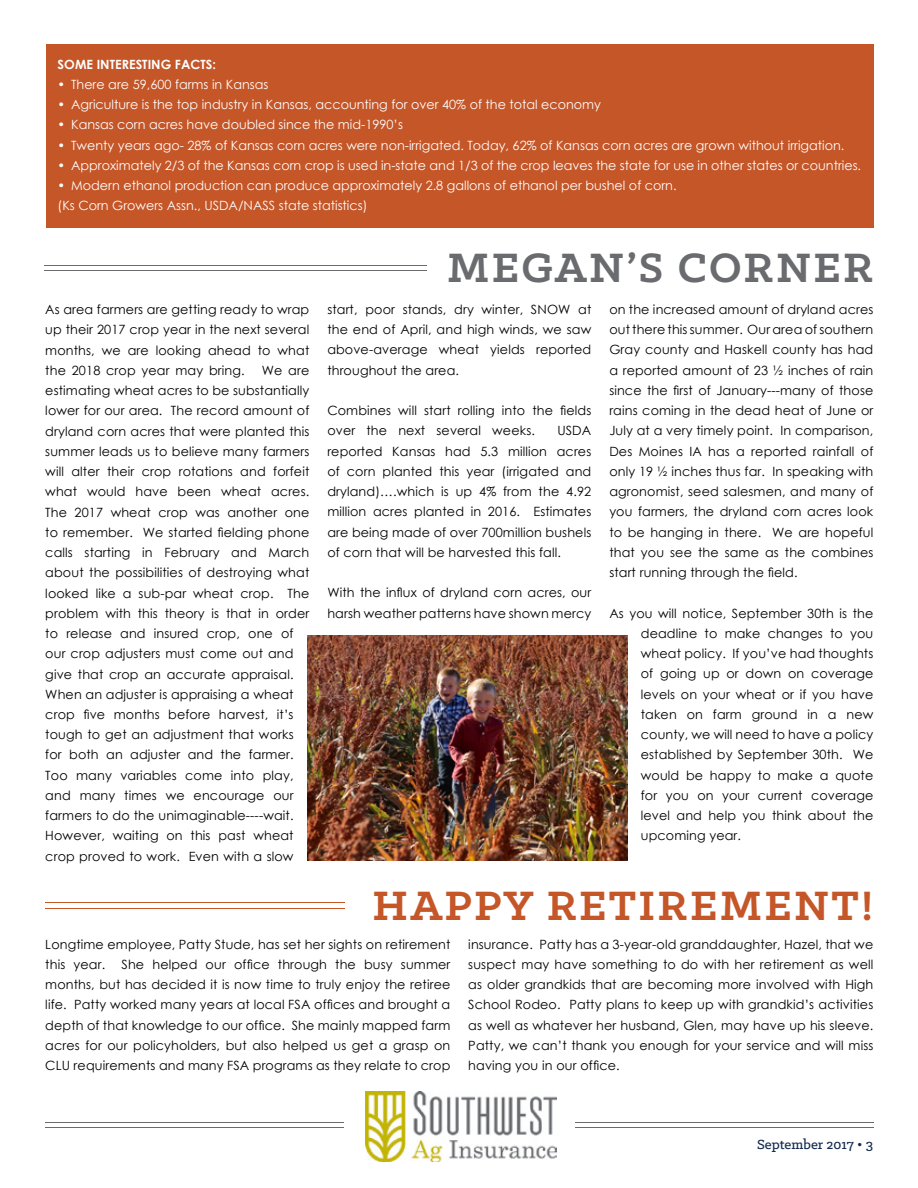
<style>
.page{position:relative;width:918px;height:1188px;background:#fff}
.page>*{position:absolute;margin:0;border:0;box-sizing:border-box;transform-origin:0 0}
.t1{font:700 46.5px "Klinic Slab";letter-spacing:.05em;color:#c45628}
.t2{font:700 46.5px "Klinic Slab";letter-spacing:.05em;color:#6a6b6f}
.t3{font:500 15px "Klinic Slab";color:#12284c}
.t4{font:12.75px/20.2px "Century Gothic";letter-spacing:.01em;color:#000;text-align:justify}
.t5{font:12.75px/20.2px "Century Gothic";color:#fff}
.t6{font:700 12.75px "Century Gothic";color:#fff}
</style>
<div class="page">
<div style="left:46px;top:45px;width:828px;height:183px;background:#c45628"></div>
<hr style="left:45px;top:265px;width:382px;height:1px;background:#6a6b6f">
<hr style="left:45px;top:270px;width:382px;height:1px;background:#6a6b6f">
<hr style="left:45px;top:903px;width:300px;height:1px;background:#c45628">
<hr style="left:45px;top:908px;width:300px;height:1px;background:#c45628">
<img style="left:365px;top:1091px;width:192px;height:70px">
<hr style="left:45px;top:1122px;width:299px;height:1px;background:#6a6b6f">
<hr style="left:45px;top:1127px;width:299px;height:1px;background:#6a6b6f">
<hr style="left:575px;top:1122px;width:299px;height:1px;background:#6a6b6f">
<hr style="left:575px;top:1127px;width:299px;height:1px;background:#6a6b6f">
<img style="left:307px;top:635px;width:320px;height:225px">
<p class="t6" style="left:58px;top:54px;width:160px">SOME INTERESTING FACTS:</p>
<p class="t5" style="left:58px;top:74px;width:212px">• There are 59,600 farms in Kansas</p>
<p class="t5" style="left:58px;top:94px;width:545px">• Agriculture is the top industry in Kansas, accounting for over 40% of the total economy</p>
<p class="t5" style="left:58px;top:115px;width:347px">• Kansas corn acres have doubled since the mid-1990’s</p>
<p class="t5" style="left:58px;top:135px;width:788px">• Twenty years ago- 28% of Kansas corn acres were non-irrigated. Today, 62% of Kansas corn acres are grown without irrigation.</p>
<p class="t5" style="left:58px;top:155px;width:805px">• Approximately 2/3 of the Kansas corn crop is used in-state and 1/3 of the crop leaves the state for use in other states or countries.</p>
<p class="t5" style="left:58px;top:175px;width:620px">• Modern ethanol production can produce approximately 2.8 gallons of ethanol per bushel of corn. (Ks Corn Growers Assn., USDA/NASS state statistics)</p>
<h1 class="t2" style="left:447px;top:237px;width:428px">MEGAN’S CORNER</h1>
<p class="t4" style="left:45px;top:299px;width:266px">As area farmers are getting ready to wrap up their 2017 crop year in the next several months, we are looking ahead to what the 2018 crop year may bring.</p>
<p class="t4" style="left:609px;top:299px;width:266px">on the increased amount of dryland acres out there this summer. Our area of southern Gray county and Haskell county has had a reported amount of 23 ½ inches of rain since the first of January---many of those rains coming in the dead heat of June or July at a very timely point. In comparison, Des Moines IA has a reported rainfall of only 19 ½ inches thus far. In speaking with agronomist, seed salesmen, and many of you farmers, the dryland corn acres look to be hanging in there. We are hopeful that you see the same as the combines start running through the field.</p>
<p class="t4" style="left:641px;top:603px;width:234px;text-indent:-31px">As you will notice, September 30th is the deadline to make changes to you wheat policy. If you’ve had thoughts of going up or down on coverage levels on your wheat or if you have taken on farm ground in a new county, we will need to have a policy established by September 30th. We would be happy to make a quote for you on your current coverage level and help you think about the upcoming year.</p>
<p class="t4" style="left:327px;top:299px;width:266px">start, poor stands, dry winter, SNOW at the end of April, and high winds, we saw above-average wheat yields reported throughout the area.</p>
<p class="t4" style="left:327px;top:400px;width:265px">Combines will start rolling into the fields over the next several weeks.</p>
<p class="t4" style="left:45px;top:360px;width:266px;text-align:left;text-indent:216px">We are estimating wheat acres to be substantially lower for our area. The record amount of dryland corn acres that were planted this summer leads us to believe many farmers will alter their crop rotations and forfeit what would have been wheat acres.<br>The 2017 wheat crop was another one to remember. We started fielding phone calls starting in February and March about the possibilities of destroying what looked like a sub-par wheat crop. The problem with this theory is that in order to release and insured crop, one of our crop adjusters must come out and give that crop an accurate appraisal.<br>When an adjuster is appraising a wheat crop five months before harvest, it’s tough to get an adjustment that works for both an adjuster and the farmer.<br>Too many variables come into play, and many times we encourage our farmers to do the unimaginable----wait.<br>However, waiting on this past wheat crop proved to work. Even with a slow</p>
<p class="t4" style="left:327px;top:421px;width:266px;text-indent:230px">USDA reported Kansas had 5.3 million acres of corn planted this year (irrigated and dryland)….which is up 4% from the 4.92 million acres planted in 2016. Estimates are being made of over 700million bushels of corn that will be harvested this fall.</p>
<p class="t4" style="left:327px;top:583px;width:266px">With the influx of dryland corn acres, our harsh weather patterns have shown mercy</p>
<h1 class="t1" style="left:373px;top:875px;width:502px">HAPPY RETIREMENT!</h1>
<p class="t4" style="left:45px;top:934px;width:407px">Longtime employee, Patty Stude, has set her sights on retirement this year.</p>
<p class="t4" style="left:468px;top:934px;width:407px">insurance. Patty has a 3-year-old granddaughter, Hazel, that we suspect may have something to do with her retirement as well as older grandkids that are becoming more involved with High School Rodeo. Patty plans to keep up with grandkid’s activities as well as whatever her husband, Glen, may have up his sleeve.<br>Patty, we can’t thank you enough for your service and will miss having you in our office.</p>
<p class="t4" style="left:45px;top:954px;width:407px;text-indent:76px">She helped our office through the busy summer months, but has decided it is now time to truly enjoy the retiree life. Patty worked many years at local FSA offices and brought a depth of that knowledge to our office. She mainly mapped farm acres for our policyholders, but also helped us get a grasp on CLU requirements and many FSA programs as they relate to crop</p>
<p class="t3" style="left:757px;top:1135px;width:118px">September 2017 • 3</p>
</div>
